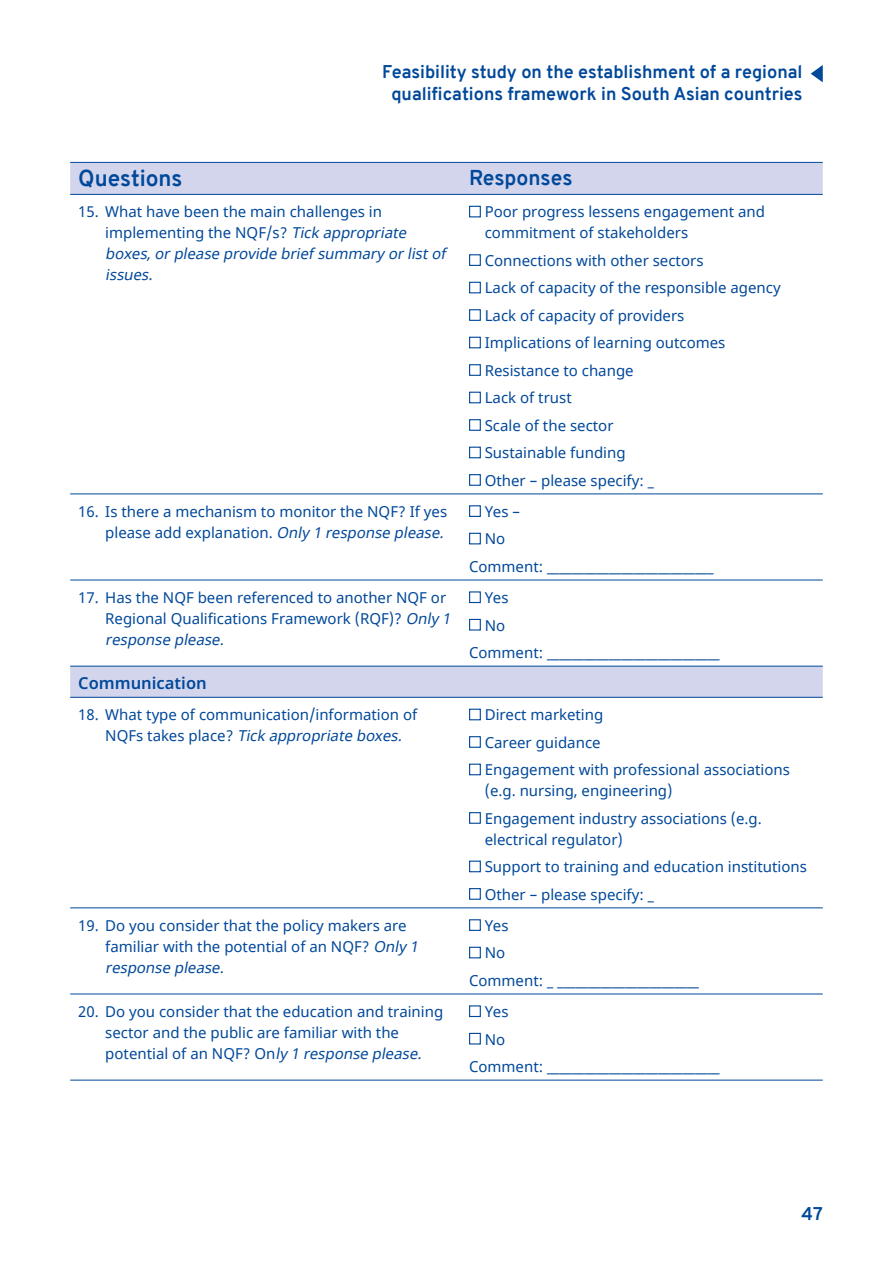
<style>
.page{position:relative;width:893px;height:1263px;background:#fff}
.page>*{position:absolute;margin:0;border:0;box-sizing:border-box;transform-origin:0 0}
.t1{font:700 22.5px "Overpass";color:#00489a}
.t2{font:700 21px "Overpass";color:#00489a}
.t3{font:700 18px/21.6px "Overpass";color:#00489a;text-align:center}
.t4{font:600 16.5px "Noto Sans";color:#00489a}
.t5{font:15px/27.5px "Noto Sans";color:#00489a}
.t6{font:italic 15px/21px "Noto Sans";color:#00489a}
.s1{font-style:normal}
.s2{font-style:italic}
</style>
<div class="page">
<svg style="left:811px;top:65px;width:12px;height:17px"></svg>
<svg style="left:70px;top:163px;width:753px;height:534px"></svg>
<hr style="left:70px;top:493px;width:391px;height:1px;background:#00489a">
<hr style="left:461px;top:493px;width:362px;height:1px;background:#00489a">
<hr style="left:70px;top:580px;width:391px;height:1px;background:#00489a">
<hr style="left:461px;top:580px;width:362px;height:1px;background:#00489a">
<hr style="left:70px;top:666px;width:391px;height:1px;background:#00489a">
<hr style="left:461px;top:666px;width:362px;height:1px;background:#00489a">
<hr style="left:70px;top:697px;width:391px;height:1px;background:#00489a">
<hr style="left:461px;top:697px;width:362px;height:1px;background:#00489a">
<hr style="left:70px;top:907px;width:391px;height:1px;background:#00489a">
<hr style="left:461px;top:907px;width:362px;height:1px;background:#00489a">
<hr style="left:70px;top:993px;width:391px;height:1px;background:#00489a">
<hr style="left:461px;top:993px;width:362px;height:1px;background:#00489a">
<hr style="left:70px;top:1080px;width:391px;height:1px;background:#00489a">
<hr style="left:461px;top:1080px;width:362px;height:1px;background:#00489a">
<hr style="left:70px;top:162px;width:391px;height:1px;background:#00489a">
<hr style="left:461px;top:162px;width:362px;height:1px;background:#00489a">
<hr style="left:70px;top:194px;width:391px;height:1px;background:#00489a">
<hr style="left:461px;top:194px;width:362px;height:1px;background:#00489a">
<div style="left:469px;top:206px;width:12px;height:11px;border:1px solid #00489a"></div>
<div style="left:469px;top:254px;width:12px;height:12px;border:1px solid #00489a"></div>
<div style="left:469px;top:282px;width:12px;height:11px;border:1px solid #00489a"></div>
<div style="left:469px;top:309px;width:12px;height:12px;border:1px solid #00489a"></div>
<div style="left:469px;top:337px;width:12px;height:11px;border:1px solid #00489a"></div>
<div style="left:469px;top:364px;width:12px;height:12px;border:1px solid #00489a"></div>
<div style="left:469px;top:392px;width:12px;height:11px;border:1px solid #00489a"></div>
<div style="left:469px;top:419px;width:12px;height:12px;border:1px solid #00489a"></div>
<div style="left:469px;top:447px;width:12px;height:11px;border:1px solid #00489a"></div>
<div style="left:469px;top:474px;width:12px;height:12px;border:1px solid #00489a"></div>
<div style="left:469px;top:505px;width:12px;height:12px;border:1px solid #00489a"></div>
<div style="left:469px;top:533px;width:12px;height:11px;border:1px solid #00489a"></div>
<div style="left:469px;top:591px;width:12px;height:12px;border:1px solid #00489a"></div>
<div style="left:469px;top:619px;width:12px;height:11px;border:1px solid #00489a"></div>
<div style="left:469px;top:709px;width:12px;height:11px;border:1px solid #00489a"></div>
<div style="left:469px;top:736px;width:12px;height:12px;border:1px solid #00489a"></div>
<div style="left:469px;top:764px;width:12px;height:11px;border:1px solid #00489a"></div>
<div style="left:469px;top:812px;width:12px;height:12px;border:1px solid #00489a"></div>
<div style="left:469px;top:860px;width:12px;height:12px;border:1px solid #00489a"></div>
<div style="left:469px;top:888px;width:12px;height:12px;border:1px solid #00489a"></div>
<div style="left:469px;top:919px;width:12px;height:12px;border:1px solid #00489a"></div>
<div style="left:469px;top:947px;width:12px;height:11px;border:1px solid #00489a"></div>
<div style="left:469px;top:1005px;width:12px;height:12px;border:1px solid #00489a"></div>
<div style="left:469px;top:1033px;width:12px;height:11px;border:1px solid #00489a"></div>
<p class="t3" style="left:382px;top:62px;width:422px">Feasibility study on the establishment of a regional qualifications framework in South Asian countries</p>
<h1 class="t1" style="left:78px;top:162px;width:106px">Questions</h1>
<h2 class="t2" style="left:469px;top:163px;width:105px">Responses</h2>
<p class="t6" style="left:105px;top:202px;width:342px;text-indent:-27px"><span class="s1">15. What have been the main challenges in implementing the NQF/s?</span> Tick appropriate boxes,orplease provide brief summary orlistof issues.</p>
<p class="t5" style="left:485px;top:202px;width:282px;line-height:21px">Poor progress lessens engagement and commitment of stakeholders</p>
<p class="t5" style="left:485px;top:247px;width:297px">Connections with other sectors<br>Lack of capacity of the responsible agency<br>Lack of capacity of providers<br>Implications of learning outcomes<br>Resistance to change<br>Lack of trust<br>Scale of the sector<br>Sustainable funding<br>Other – please specify: _</p>
<p class="t5" style="left:78px;top:501px;width:371px;line-height:21px;text-align:right">16. Is there a mechanism to monitor the NQF? If yes please add explanation. <span class="s2">Only 1 response please.</span></p>
<p class="t5" style="left:485px;top:498px;width:37px">Yes –</p>
<p class="t5" style="left:485px;top:526px;width:22px">No</p>
<p class="t5" style="left:469px;top:553px;width:246px">Comment: ___________________________</p>
<p class="t5" style="left:105px;top:588px;width:351px;line-height:21px;text-indent:-27px">17. Has the NQF been referenced to another NQF or<br>Regional Qualifications Framework (RQF)? <span class="s2">Only 1 response please.</span></p>
<p class="t5" style="left:485px;top:584px;width:25px">Yes</p>
<p class="t5" style="left:485px;top:612px;width:22px">No</p>
<p class="t5" style="left:469px;top:639px;width:252px">Comment: ____________________________</p>
<p class="t4" style="left:78px;top:672px;width:130px">Communication</p>
<p class="t5" style="left:105px;top:705px;width:313px;line-height:21px;text-indent:-27px">18. What type of communication/information of<br>N Q F s t a k e s p l a c e ? <span class="s2">Tick appropriate boxes.</span></p>
<p class="t5" style="left:485px;top:702px;width:307px">Direct marketing<br>Career guidance<br>Engagement with professional associations</p>
<p class="t5" style="left:485px;top:778px;width:279px">(e.g. nursing, engineering)<br>Engagement industry associations (e.g.</p>
<p class="t5" style="left:485px;top:826px;width:324px">electrical regulator)<br>Support to training and education institutions<br>Other – please specify: _</p>
<p class="t5" style="left:105px;top:915px;width:318px;line-height:21px;text-indent:-27px">19. Do you consider that the policy makers are familiar with the potential of an NQF? <span class="s2">Only 1 response please.</span></p>
<p class="t5" style="left:485px;top:912px;width:25px">Yes</p>
<p class="t5" style="left:485px;top:940px;width:22px">No</p>
<p class="t5" style="left:469px;top:967px;width:231px">Comment: _ _______________________</p>
<p class="t5" style="left:105px;top:1002px;width:339px;line-height:21px;text-indent:-27px">20. Do you consider that the education and training sector and the public are familiar with the potential of an NQF? On<span class="s2">ly 1 response please.</span></p>
<p class="t5" style="left:485px;top:998px;width:25px">Yes</p>
<p class="t5" style="left:485px;top:1026px;width:22px">No</p>
<p class="t5" style="left:469px;top:1053px;width:252px">Comment: ____________________________</p>
<p class="t3" style="left:801px;top:1203px;width:23px">47</p>
</div>
